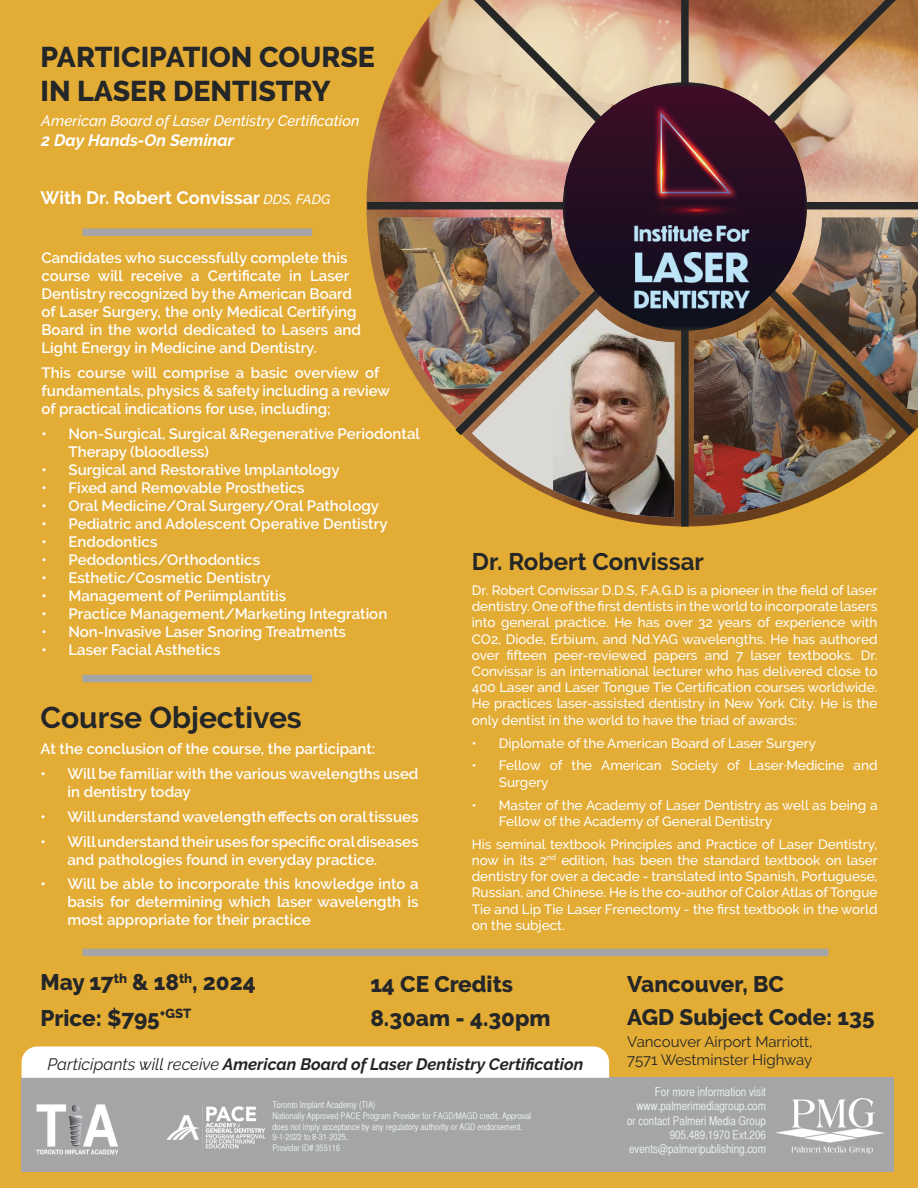
<style>
.page{position:relative;width:918px;height:1188px;background:#e3ac35}
.page>*{position:absolute;margin:0;border:0;box-sizing:border-box;transform-origin:0 0}
.t1{font:700 30px "Raleway";color:#242627}
.t2{font:800 28.5px/34.2px "Raleway";color:#242627}
.t3{font:700 24px "Raleway";color:#242627}
.t4{font:800 22.5px/33.8px "Raleway";color:#242627}
.t5{font:700 18px "Raleway";color:#fff}
.t6{font:italic 700 16.5px "Raleway";color:#242627}
.t7{font:italic 700 16.5px "Raleway";color:#fff}
.t8{font:600 15px/18px "Raleway";color:#fff}
.t9{font:15px "Raleway";color:#242627}
.t10{font:italic 500 15px "Raleway";color:#fff}
.t11{font:500 13.5px/16.2px "Raleway";color:#fff;text-align:justify}
.t12{font:12px/14.4px "Helvetica CY Plain";color:#e9f6f0;text-align:right}
.t13{font:9px/10.8px "Helvetica CY Plain";color:#e9f6f0}
.s1{font-weight:500;font-style:italic;font-size:13.5px}
.s2{font-weight:400}
</style>
<div class="page">
<div style="left:22px;top:1078px;width:872px;height:94px;background:#a5a5a7"></div>
<img style="left:166px;top:1104px;width:100px;height:47px">
<img style="left:36px;top:1104px;width:82px;height:51px">
<img style="left:776px;top:1099px;width:108px;height:54px">
<img style="left:366px;top:0;width:401px;height:526px">
<div style="left:681px;top:0;width:8px;height:526px;background:#242627"></div>
<div style="left:367px;top:202px;width:551px;height:7px;background:#242627"></div>
<svg style="left:447px;top:0;width:471px;height:443px;background:#caa587"></svg>
<img style="left:563px;top:82px;width:244px;height:249px">
<img style="left:694px;top:218px;width:224px;height:231px">
<img style="left:694px;top:307px;width:201px;height:209px">
<img style="left:378px;top:218px;width:296px;height:299px">
<img style="left:553px;top:329px;width:121px;height:188px">
<div style="left:82px;top:229px;width:230px;height:7px;background:#a5a5a7"></div>
<div style="left:82px;top:675px;width:230px;height:7px;background:#a5a5a7"></div>
<div style="left:82px;top:949px;width:746px;height:7px;background:#a5a5a7"></div>
<div style="left:22px;top:1047px;width:587px;height:31px;background:#fff"></div>
<h2 class="t2" style="left:40px;top:40px;width:336px">PARTICIPATION COURSE<br>IN LASER DENTISTRY</h2>
<p class="t10" style="left:41px;top:112px;width:320px">American Board of Laser Dentistry Certification</p>
<p class="t7" style="left:41px;top:130px;width:194px">2 Day Hands-On Seminar</p>
<p class="t5" style="left:40px;top:187px;width:291px">With Dr. Robert Convissar <span class="s1">DDS, FADG</span></p>
<p class="t8" style="left:42px;top:249px;width:321px">Candidates who successfully complete this course will receive a Certificate in Laser Dentistry recognized by the American Board of Laser Surgery, the only Medical Certifying Board in the world dedicated to Lasers and Light Energy in Medicine and Dentistry.</p>
<p class="t8" style="left:42px;top:364px;width:350px">This course will comprise a basic overview of fundamentals, physics &amp; safety including a review of practical indications for use, including;</p>
<p class="t8" style="left:69px;top:424px;width:353px;text-indent:-27px">• Non-Surgical, Surgical &amp;Regenerative Periodontal<br>Therapy (bloodless)</p>
<p class="t8" style="left:42px;top:460px;width:300px">• Surgical and Restorative lmplantology</p>
<p class="t8" style="left:42px;top:478px;width:265px">• Fixed and Removable Prosthetics</p>
<p class="t8" style="left:42px;top:496px;width:339px">• Oral Medicine/Oral Surgery/Oral Pathology</p>
<p class="t8" style="left:42px;top:514px;width:348px">• Pediatric and Adolescent Operative Dentistry</p>
<p class="t8" style="left:42px;top:532px;width:117px">• Endodontics</p>
<p class="t8" style="left:42px;top:550px;width:220px">• Pedodontics/Orthodontics</p>
<p class="t8" style="left:42px;top:568px;width:231px">• Esthetic/Cosmetic Dentistry</p>
<p class="t8" style="left:42px;top:586px;width:246px">• Management of Periimplantitis</p>
<p class="t8" style="left:42px;top:604px;width:347px">• Practice Management/Marketing Integration</p>
<p class="t8" style="left:42px;top:622px;width:306px">• Non-Invasive Laser Snoring Treatments</p>
<p class="t8" style="left:42px;top:640px;width:180px">• Laser Facial Asthetics</p>
<h1 class="t1" style="left:40px;top:701px;width:263px">Course Objectives</h1>
<p class="t8" style="left:40px;top:740px;width:336px">At the conclusion of the course, the participant:</p>
<p class="t8" style="left:68px;top:765px;width:353px;text-indent:-27px">• Will be familiar with the various wavelengths used in dentistry today</p>
<p class="t8" style="left:40px;top:808px;width:380px">• Will understand wavelength effects on oral tissues</p>
<p class="t8" style="left:68px;top:832px;width:353px;text-indent:-27px">• Will understand their uses for specific oral diseases and pathologies found in everyday practice.</p>
<p class="t8" style="left:68px;top:875px;width:353px;text-align:justify;text-indent:-27px">• Will be able to incorporate this knowledge into a basis for determining which laser wavelength is most appropriate for their practice</p>
<h3 class="t3" style="left:472px;top:548px;width:233px">Dr. Robert Convissar</h3>
<p class="t11" style="left:472px;top:582px;width:407px">Dr. Robert Convissar D.D.S, F.A.G.D is a pioneer in the field of laser dentistry. One of the first dentists in the world to incorporate lasers into general practice. He has over 32 years of experience with CO2, Diode, Erbium, and Nd.YAG wavelengths. He has authored over fifteen peer-reviewed papers and 7 laser textbooks. Dr.<br>Convissar is an international lecturer who has delivered close to 400 Laser and Laser Tongue Tie Certification courses worldwide.<br>He practices laser-assisted dentistry in New York City. He is the only dentist in the world to have the triad of awards:</p>
<p class="t11" style="left:472px;top:735px;width:346px">• Diplomate of the American Board of Laser Surgery</p>
<p class="t11" style="left:499px;top:758px;width:380px;text-indent:-27px">• Fellow of the American Society of Laser·Medicine and<br>Surgery</p>
<p class="t11" style="left:499px;top:797px;width:380px;text-indent:-27px">• Master of the Academy of Laser Dentistry as well as being a<br>Fellow of the Academy of General Dentistry</p>
<p class="t11" style="left:472px;top:836px;width:407px">His seminal textbook Principles and Practice of Laser Dentistry, now in its 2<sup>nd</sup> edition, has been the standard textbook on laser dentistry for over a decade - translated into Spanish, Portuguese, Russian, and Chinese. He is the co-author of Color Atlas of Tongue Tie and Lip Tie Laser Frenectomy - the first textbook in the world on the subject.</p>
<h3 class="t4" style="left:40px;top:965px;width:217px;line-height:35.5px">May 17<sup>th</sup> &amp; 18<sup>th</sup>, 2024<br>Price: $795<sup>+GST</sup></h3>
<h3 class="t4" style="left:370px;top:967px;width:182px">14 CE Credits<br>8.30am - 4.30pm</h3>
<h3 class="t4" style="left:627px;top:967px;width:249px">Vancouver, BC<br>AGD Subject Code: 135</h3>
<p class="t9" style="left:627px;top:1033px;width:187px">Vancouver Airport Marriott,</p>
<p class="t6" style="left:47px;top:1055px;width:537px"><span class="s2">Participants will receive</span> American Board of Laser Dentistry Certification</p>
<p class="t9" style="left:627px;top:1051px;width:187px">7571 Westminster Highway</p>
<p class="t13" style="left:272px;top:1099px;width:260px">Toronto Implant Academy (TIA)<br>Nationally Approved PACE Program Provider for FAGD/MAGD credit. Approval does not imply acceptance by any regulatory authority or AGD endorsement.<br>9-1-2022 to 8-31-2025.<br>Provider ID# 355116</p>
<p class="t12" style="left:627px;top:1084px;width:140px">For more information visit www.palmerimediagroup.com or contact Palmeri Media Group<br>905.489.1970 Ext.206 events@palmeripublishing.com</p>
</div>
